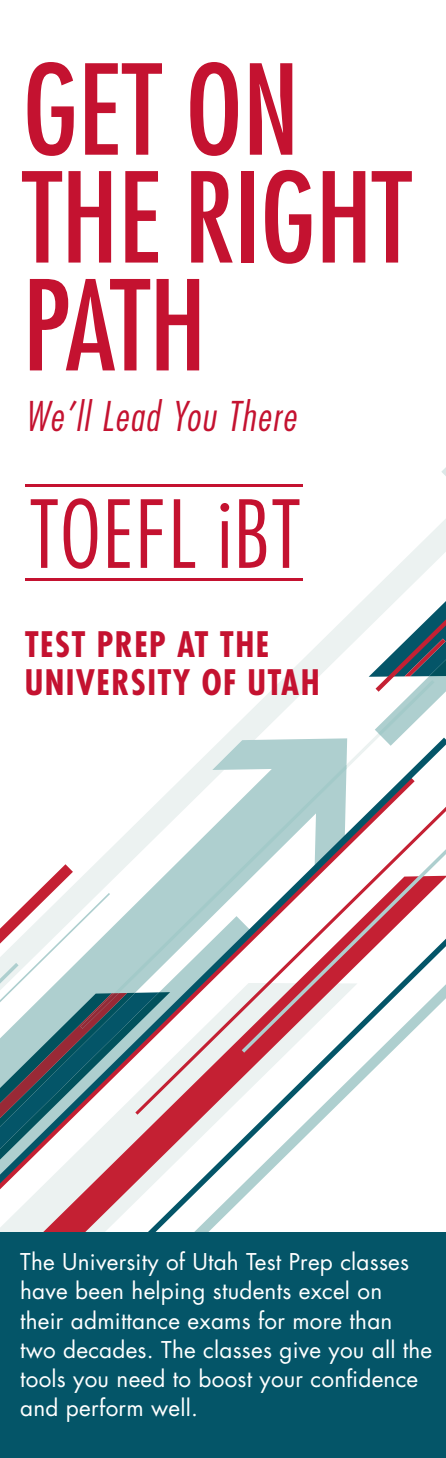
<style>
.page{position:relative;width:446px;height:1458px;background:#fff}
.page>*{position:absolute;margin:0;border:0;box-sizing:border-box;transform-origin:0 0}
.t1{font:condensed 121.27px/107.8px "Futura Std";letter-spacing:-.005em;color:#c41230}
.t2{font:300 condensed 91.12px "Futura Std";letter-spacing:.02em;color:#c41230}
.t3{font:italic 300 condensed 40.05px "Futura Std";letter-spacing:.04em;color:#c41230}
.t4{font:700 condensed 34.2px/37.1px "Futura Std";letter-spacing:.04em;color:#c41230}
.t5{font:22.5px/29.2px "Futura Std";letter-spacing:.01em;color:#fff}
</style>
<div class="page">
<svg style="left:0;top:1189px;width:43px;height:43px;fill:#ecf2f1"></svg>
<svg style="left:25px;top:519px;width:421px;height:219px"></svg>
<svg style="left:0;top:738px;width:421px;height:445px"></svg>
<svg style="left:43px;top:1115px;width:378px;height:117px"></svg>
<svg style="left:159px;top:807px;width:287px;height:308px"></svg>
<svg style="left:346px;top:601px;width:100px;height:168px"></svg>
<svg style="left:114px;top:764px;width:232px;height:229px"></svg>
<svg style="left:441px;top:468px;width:4px;height:7px"></svg>
<svg style="left:0;top:864px;width:159px;height:285px"></svg>
<hr style="left:25px;top:484px;width:277px;height:2px;background:#c41230">
<hr style="left:25px;top:578px;width:277px;height:2px;background:#c41230">
<div style="left:0;top:1233px;width:446px;height:225px;background:#045568"></div>
<h1 class="t1" style="left:22px;top:55px;width:390px">GET ON<br>THE RIGHT<br>PATH</h1>
<h3 class="t3" style="left:25px;top:392px;width:272px">We’ll Lead You There</h3>
<h2 class="t2" style="left:30px;top:480px;width:271px">TOEFL iBT</h2>
<h3 class="t4" style="left:25px;top:626px;width:296px">TEST PREP AT THE<br>UNIVERSITY OF UTAH</h3>
<p class="t5" style="left:20px;top:1247px;width:413px">The University of Utah Test Prep classes have been helping students excel on<br>their admittance exams for more than two decades. The classes give you all the tools you need to boost your confidence and perform well.</p>
</div>
